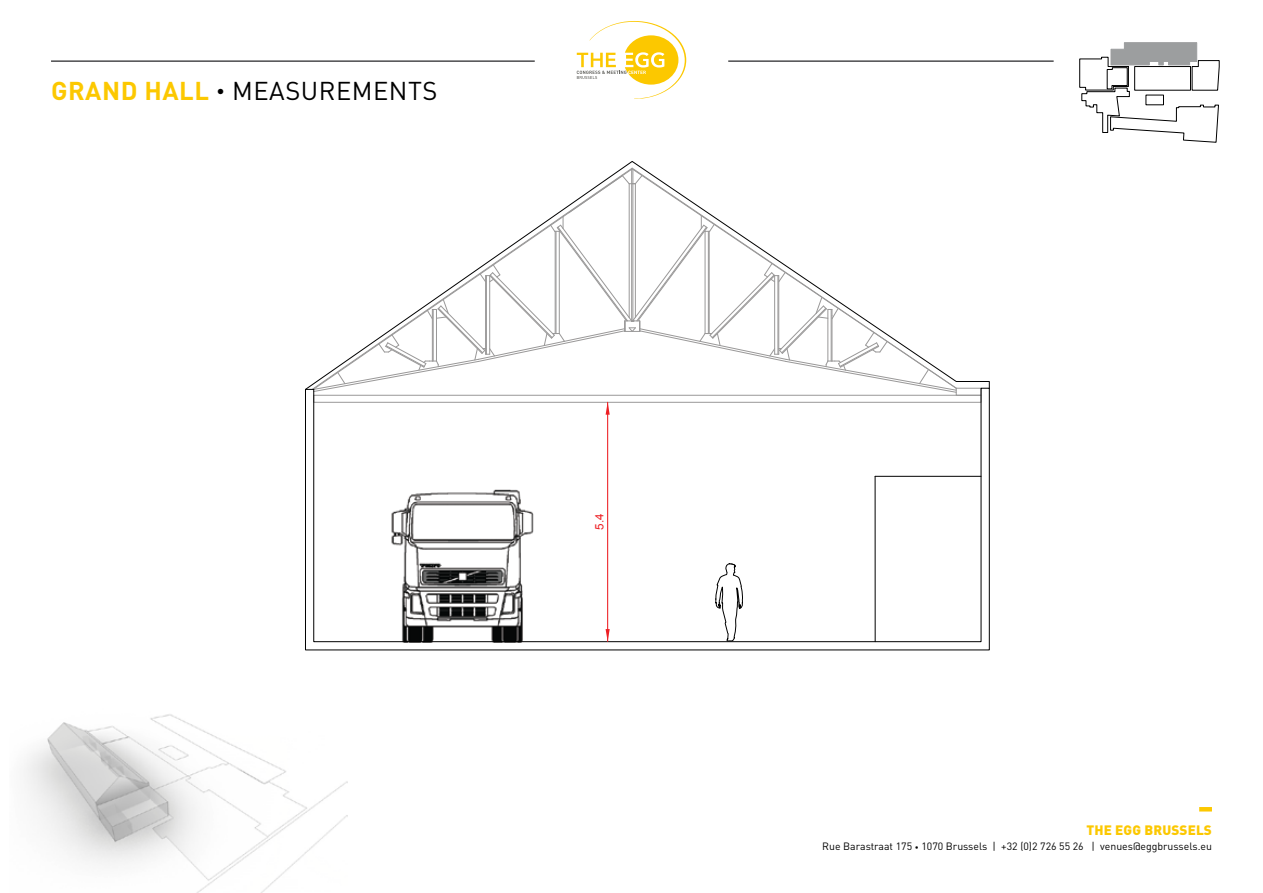
<style>
.page{position:relative;width:1263px;height:893px;background:#fff}
.page>*{position:absolute;margin:0;border:0;box-sizing:border-box;transform-origin:0 0}
.t1{font:25.5px "DIN";letter-spacing:.02em;color:#000}
.t2{font:900 13.5px "DIN";letter-spacing:.01em;color:#fcc800}
.t3{font:11.7px "Arial";color:#ed1f24}
.t4{font:10.5px "DIN";color:#000}
.s1{font-weight:700;color:#fcc800}
.s2{font-weight:300;font-size:16.5px}
.s3{font-size:7.5px}
</style>
<div class="page">
<hr style="left:51px;top:60px;width:484px;height:2px;background:#4b4b4d">
<svg style="left:577px;top:21px;width:109px;height:78px"></svg>
<img style="left:24px;top:714px;width:323px;height:178px">
<svg style="left:305px;top:390px;width:685px;height:261px"></svg>
<svg style="left:305px;top:161px;width:685px;height:229px"></svg>
<svg style="left:715px;top:562px;width:28px;height:80px"></svg>
<img style="left:385px;top:488px;width:150px;height:155px">
<hr style="left:607px;top:402px;width:1px;height:239px;background:#ed1f24">
<svg style="left:606px;top:402px;width:4px;height:13px"></svg>
<svg style="left:606px;top:629px;width:4px;height:12px"></svg>
<hr style="left:728px;top:60px;width:326px;height:2px;background:#4b4b4d">
<hr style="left:1199px;top:807px;width:13px;height:4px;background:#fcc800">
<svg style="left:1079px;top:42px;width:140px;height:101px"></svg>
<h1 class="t1" style="left:51px;top:75px;width:388px"><span class="s1">GRAND HALL</span> <span class="s2">•</span> MEASUREMENTS</h1>
<p class="t3" style="left:592px;top:530px;width:18px;rotate:-90deg">5.4</p>
<p class="t2" style="left:1086px;top:821px;width:127px">THE EGG BRUSSELS</p>
<p class="t4" style="left:822px;top:840px;width:391px">Rue Barastraat 175 <span class="s3">•</span> 1070 Brussels | +32 (0)2 726 55 26 | venues@eggbrussels.eu</p>
</div>
